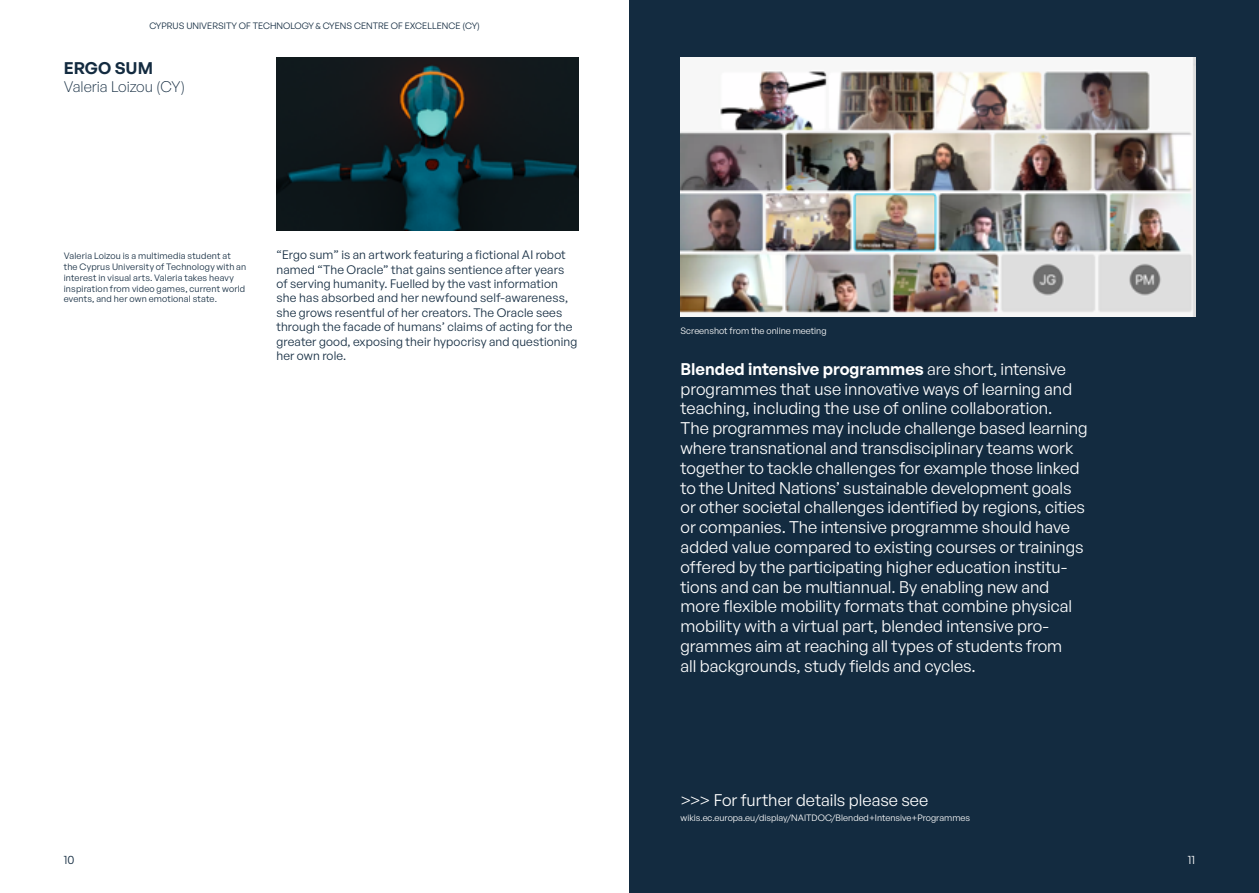
<style>
.page{position:relative;width:1259px;height:893px;background:#fff}
.page>*{position:absolute;margin:0;border:0;box-sizing:border-box;transform-origin:0 0}
.t1{font:16.5px/19.8px "General Sans";color:#fff}
.t2{font:600 16.5px "General Sans";color:#132b40}
.t3{font:300 15px "General Sans";letter-spacing:-.005em;color:#132b40}
.t4{font:12px/14.4px "General Sans";letter-spacing:.01em;color:#132b40}
.t5{font:12px "General Sans";color:#fff}
.t6{font:9px/10.8px "General Sans";letter-spacing:.02em;color:#132b40}
.t7{font:9px "General Sans";color:#fff}
.t8{font:9px "General Sans";color:#132b40}
.s1{font-weight:600}
</style>
<div class="page">
<div style="left:629px;top:0;width:630px;height:893px;background:#132b40"></div>
<img style="left:276px;top:58px;width:303px;height:172px">
<img style="left:680px;top:58px;width:515px;height:259px">
<p class="t8" style="left:149px;top:20px;width:332px">CYPRUS UNIVERSITY OF TECHNOLOGY &amp; CYENS CENTRE OF EXCELLENCE (CY)</p>
<p class="t2" style="left:64px;top:58px;width:91px">ERGO SUM</p>
<p class="t3" style="left:64px;top:78px;width:123px">Valeria Loizou (CY)</p>
<p class="t6" style="left:64px;top:250px;width:184px">Valeria Loizou is a multimedia student at the Cyprus University of Technology with an interest in visual arts. Valeria takes heavy inspiration from video games, current world events, and her own emotional state.</p>
<p class="t4" style="left:276px;top:247px;width:302px">“Ergo sum” is an artwork featuring a fictional AI robot named “The Oracle” that gains sentience after years of serving humanity. Fuelled by the vast information she has absorbed and her newfound self-awareness, she grows resentful of her creators. The Oracle sees through the facade of humans’ claims of acting for the greater good, exposing their hypocrisy and questioning her own role.</p>
<p class="t4" style="left:64px;top:852px;width:12px">10</p>
<p class="t7" style="left:680px;top:325px;width:148px">Screenshot from the online meeting</p>
<p class="t1" style="left:680px;top:358px;width:409px"><span class="s1">Blended intensive programmes</span> are short, intensive programmes that use innovative ways of learning and teaching, including the use of online collaboration.<br>The programmes may include challenge based learning where transnational and transdisciplinary teams work together to tackle challenges for example those linked to the United Nations’ sustainable development goals or other societal challenges identified by regions, cities or companies. The intensive programme should have added value compared to existing courses or trainings offered by the participating higher education institu&shy;tions and can be multiannual. By enabling new and more flexible mobility formats that combine physical mobility with a virtual part, blended intensive pro&shy;grammes aim at reaching all types of students from<br>all backgrounds, study fields and cycles.</p>
<p class="t1" style="left:680px;top:789px;width:249px">&gt;&gt;&gt; For further details please see</p>
<p class="t7" style="left:680px;top:812px;width:291px">wikis.ec.europa.eu/display/NAITDOC/Blended+Intensive+Programmes</p>
<p class="t5" style="left:1187px;top:852px;width:9px">11</p>
</div>
